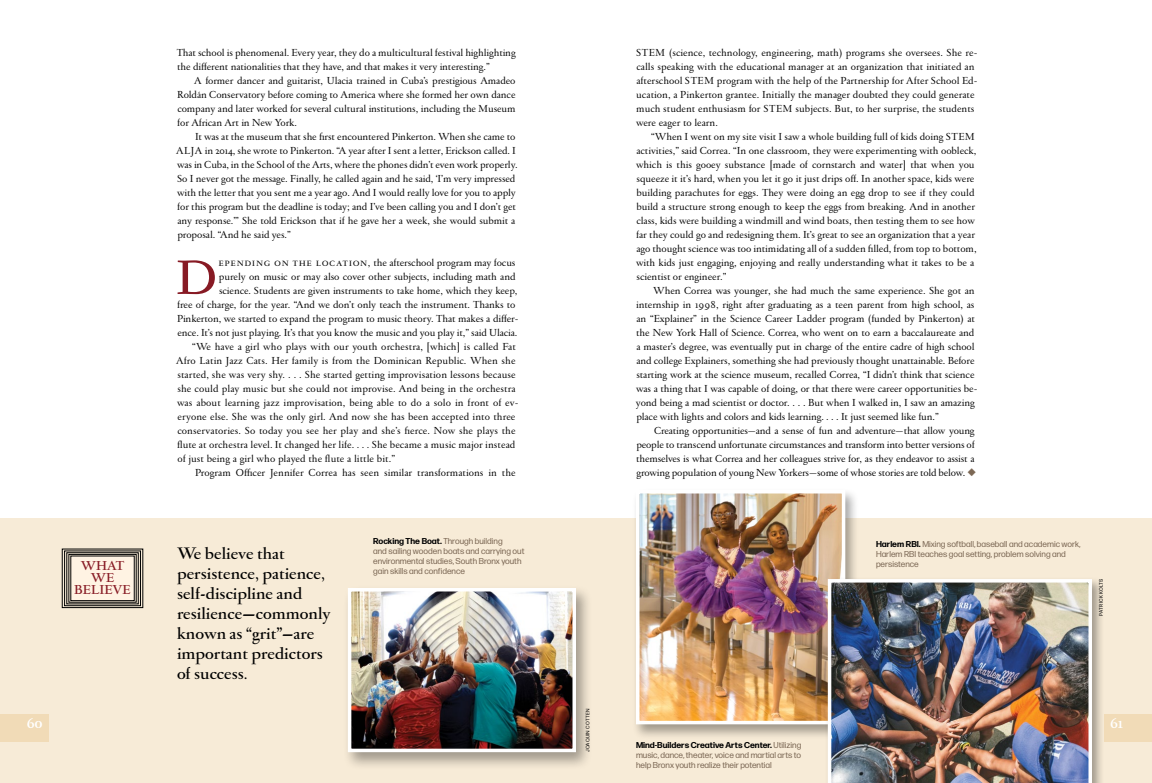
<style>
.page{position:relative;width:1152px;height:783px;background:#fff}
.page>*{position:absolute;margin:0;border:0;box-sizing:border-box;transform-origin:0 0}
.t1{font:69.5px "Garamond FB Text";color:#871a24}
.t2{font:700 18px/20px "Garamond FB Display";color:#000}
.t3{font:700 15px "Garamond FB Text";color:#fff}
.t4{font:600 14px/12px "Garamond FB Text";color:#871a24;text-align:center}
.t5{font:11px/14px "Garamond FB Text";letter-spacing:-.005em;color:#000}
.t6{font:11px "Garamond FB Text";letter-spacing:.05em;color:#000}
.t7{font:8.5px/10px "Forma DJR Text";color:#7c6855}
.t8{font:5px "Forma DJR Micro";letter-spacing:.05em;color:#000}
.s1{font-weight:700;color:#000}
.s2{color:#7c6855}
</style>
<div class="page">
<div style="left:0;top:518px;width:1152px;height:265px;background:#f7ebd7"></div>
<div style="left:343px;top:585px;width:249px;height:186px;background:#000;opacity:.35"></div>
<img style="left:353px;top:593px;width:218px;height:154px">
<div style="left:348px;top:588px;width:228px;height:164px;border:4px solid #fff"></div>
<div style="left:632px;top:488px;width:227px;height:252px;background:#000;opacity:.35"></div>
<img style="left:641px;top:495px;width:199px;height:224px">
<div style="left:636px;top:490px;width:209px;height:234px;border:4px solid #fff"></div>
<div style="left:824px;top:577px;width:280px;height:206px;background:#000;opacity:.35"></div>
<img style="left:828px;top:579px;width:264px;height:204px">
<div style="left:0;top:714px;width:49px;height:28px;background:#f1dbb7"></div>
<div style="left:1104px;top:714px;width:48px;height:28px;background:#f1dbb7"></div>
<div style="left:71px;top:556px;width:63px;height:45px;background:#fff3e3"></div>
<div style="left:69px;top:554px;width:67px;height:48px;border:1px solid #000"></div>
<div style="left:64px;top:551px;width:77px;height:55px;border:1px solid #000"></div>
<div style="left:62px;top:549px;width:81px;height:59px;border:1px solid #000"></div>
<p class="t4" style="left:74px;top:560px;width:58px">WHAT<br>WE<br>BELIEVE</p>
<p class="t5" style="left:177px;top:46px;width:340px">That school is phenomenal. Every year, they do a multicultural festival highlighting the different nationalities that they have, and that makes it very interesting.”</p>
<p class="t5" style="left:177px;top:74px;width:340px;text-align:justify;text-indent:17px">A former dancer and guitarist, Ulacia trained in Cuba’s prestigious Amadeo Roldán Conservatory before coming to America where she formed her own dance company and later worked for several cultural institutions, including the Museum for African Art in New York.</p>
<p class="t5" style="left:176px;top:130px;width:343px;text-indent:19px">It was at the museum that she first encountered Pinkerton. When she came to ALJA in 2014, she wrote to Pinkerton. “A year after I sent a letter, Erickson called. I was in Cuba, in the School of the Arts, where the phones didn’t even work properly.<br>So I never got the message. Finally, he called again and he said, ‘I’m very impressed with the letter that you sent me a year ago. And I would really love for you to apply for this program but the deadline is today; and I’ve been calling you and I don’t get any response.’” She told Erickson that if he gave her a week, she would submit a proposal. “And he said yes.”</p>
<h1 class="t1" style="left:174px;top:238px;width:46px">d</h1>
<p class="t6" style="left:219px;top:257px;width:298px">epending on the location, the afterschool program may focus</p>
<p class="t5" style="left:219px;top:270px;width:298px">purely on music or may also cover other subjects, including math and</p>
<p class="t5" style="left:219px;top:284px;width:300px">science. Students are given instruments to take home, which they keep,</p>
<p class="t5" style="left:177px;top:298px;width:340px">free of charge, for the year. “And we don’t only teach the instrument. Thanks to</p>
<p class="t5" style="left:177px;top:312px;width:343px">Pinkerton, we started to expand the program to music theory. That makes a differ-</p>
<p class="t5" style="left:177px;top:326px;width:342px">ence. It’s not just playing. It’s that you know the music and you play it,” said Ulacia.</p>
<p class="t5" style="left:192px;top:340px;width:325px">“We have a girl who plays with our youth orchestra, [which] is called Fat</p>
<p class="t5" style="left:176px;top:354px;width:341px">Afro Latin Jazz Cats. Her family is from the Dominican Republic. When she</p>
<p class="t5" style="left:177px;top:368px;width:340px">started, she was very shy. . . . She started getting improvisation lessons because</p>
<p class="t5" style="left:177px;top:382px;width:340px">she could play music but she could not improvise. And being in the orchestra</p>
<p class="t5" style="left:177px;top:396px;width:343px">was about learning jazz improvisation, being able to do a solo in front of ev-</p>
<p class="t5" style="left:177px;top:410px;width:340px">eryone else. She was the only girl. And now she has been accepted into three</p>
<p class="t5" style="left:177px;top:424px;width:340px">conservatories. So today you see her play and she’s fierce. Now she plays the</p>
<p class="t5" style="left:177px;top:438px;width:340px">flute at orchestra level. It changed her life. . . . She became a music major instead</p>
<p class="t5" style="left:177px;top:452px;width:219px">of just being a girl who played the flute a little bit.”</p>
<p class="t5" style="left:195px;top:466px;width:322px">Program Officer Jennifer Correa has seen similar transformations in the</p>
<h2 class="t2" style="left:177px;top:545px;width:155px">We believe that persistence, patience, self-discipline and resilience—commonly known as “grit”–are important predictors of success.</h2>
<p class="t7" style="left:373px;top:536px;width:153px"><span class="s1">Rocking The Boat.</span> Through building<br>and sailing wooden boats and carrying out environmental studies, South Bronx youth gain skills and confidence</p>
<p class="t5" style="left:636px;top:46px;width:343px">STEM (science, technology, engineering, math) programs she oversees. She re&shy;calls speaking with the educational manager at an organization that initiated an afterschool STEM program with the help of the Partnership for After School Ed&shy;ucation, a Pinkerton grantee. Initially the manager doubted they could generate much student enthusiasm for STEM subjects. But, to her surprise, the students were eager to learn.</p>
<p class="t5" style="left:636px;top:130px;width:342px;text-indent:15px">“When I went on my site visit I saw a whole building full of kids doing STEM activities,” said Correa. “In one classroom, they were experimenting with oobleck, which is this gooey substance [made of cornstarch and water] that when you squeeze it it’s hard, when you let it go it just drips off. In another space, kids were building parachutes for eggs. They were doing an egg drop to see if they could build a structure strong enough to keep the eggs from breaking. And in another class, kids were building a windmill and wind boats, then testing them to see how far they could go and redesigning them. It’s great to see an organization that a year ago thought science was too intimidating all of a sudden filled, from top to bottom, with kids just engaging, enjoying and really understanding what it takes to be a scientist or engineer.”</p>
<p class="t5" style="left:636px;top:284px;width:343px;text-indent:17px">When Correa was younger, she had much the same experience. She got an internship in 1998, right after graduating as a teen parent from high school, as an “Explainer” in the Science Career Ladder program (funded by Pinkerton) at the New York Hall of Science. Correa, who went on to earn a baccalaureate and a master’s degree, was eventually put in charge of the entire cadre of high school and college Explainers, something she had previously thought unattainable. Before starting work at the science museum, recalled Correa, “I didn’t think that science was a thing that I was capable of doing, or that there were career opportunities be&shy;yond being a mad scientist or doctor. . . . But when I walked in, I saw an amazing place with lights and colors and kids learning. . . . It just seemed like fun.”</p>
<p class="t5" style="left:636px;top:424px;width:341px;text-indent:18px">Creating opportunities—and a sense of fun and adventure—that allow young people to transcend unfortunate circumstances and transform into better versions of themselves is what Correa and her colleagues strive for, as they endeavor to assist a growing population of young New Yorkers—some of whose stories are told below. <span class="s2">◆</span></p>
<p class="t7" style="left:876px;top:539px;width:206px"><span class="s1">Harlem RBI.</span> Mixing softball, baseball and academic work,<br>Harlem RBI teaches goal setting, problem solving and persistence</p>
<p class="t8" style="left:1098px;top:616px;width:38px;rotate:-90deg">PATRICK KOLTS</p>
<p class="t8" style="left:584px;top:752px;width:45px;rotate:-90deg">JOAQUIN COTTEN</p>
<h3 class="t3" style="left:27px;top:716px;width:18px">60</h3>
<h3 class="t3" style="left:1110px;top:716px;width:15px">61</h3>
<p class="t7" style="left:636px;top:739px;width:167px;text-align:justify"><span class="s1">Mind-Builders Creative Arts Center.</span> Utilizing music, dance, theater, voice and martial arts to help Bronx youth realize their potential</p>
</div>
